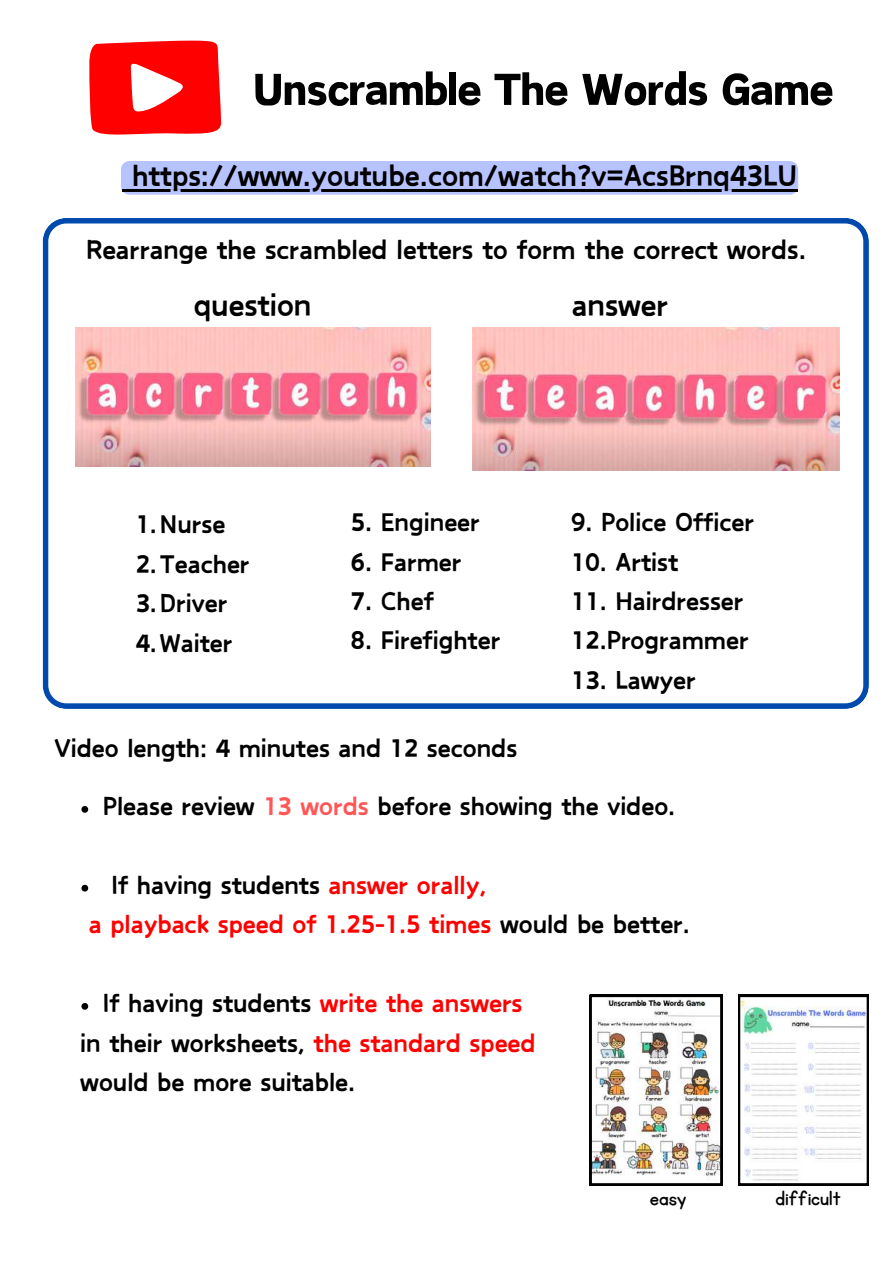
<style>
.page{position:relative;width:894px;height:1264px;background:#fff}
.page>*{position:absolute;margin:0;border:0;box-sizing:border-box;transform-origin:0 0}
.t1{font:52.5px "Canva Sweet Heart JP";color:#000}
.t2{font:34.5px "Canva Funny Black JP";color:#000}
.t3{font:33px "Canva Funny Black JP";color:#000}
.t4{font:30px "Canva Funny Black JP";color:#000}
.t5{font:28.5px/39.3px "Canva Funny Black JP";color:#000}
.t6{font:28.5px/39.3px "Canva Funny Black JP";color:#f00}
.t7{font:24px "KG Primary Penmanship";color:#000}
.s1{color:#ff5757}
.s2{color:#000}
.s3{color:#f00}
</style>
<div class="page">
<svg style="left:89px;top:41px;width:132px;height:94px"></svg>
<svg style="left:43px;top:218px;width:825px;height:490px"></svg>
<svg style="left:81px;top:806px;width:7px;height:6px"></svg>
<svg style="left:81px;top:884px;width:7px;height:7px"></svg>
<svg style="left:81px;top:1003px;width:7px;height:6px"></svg>
<img style="left:589px;top:994px;width:133px;height:191px">
<svg style="left:738px;top:994px;width:130px;height:191px"></svg>
<div style="left:121px;top:161px;width:677px;height:34px;background:#b6c3ff"></div>
<hr style="left:132px;top:190px;width:664px;height:2px;background:#000">
<h1 class="t1" style="left:253px;top:65px;width:581px">Unscramble The Words Game</h1>
<p class="t3" style="left:132px;top:161px;width:666px">https://www.youtube.com/watch?v=AcsBrnq43LU</p>
<p class="t4" style="left:86px;top:236px;width:721px">Rearrange the scrambled letters to form the correct words.</p>
<p class="t2" style="left:194px;top:289px;width:119px">question</p>
<p class="t2" style="left:571px;top:289px;width:98px">answer</p>
<p class="t5" style="left:136px;top:506px;width:115px">1.Nurse<br>2.Teacher<br>3.Driver<br>4.Waiter</p>
<p class="t5" style="left:571px;top:504px;width:184px">9. Police Officer</p>
<p class="t5" style="left:351px;top:504px;width:130px">5. Engineer</p>
<p class="t5" style="left:351px;top:543px;width:112px">6. Farmer</p>
<p class="t5" style="left:351px;top:582px;width:84px">7. Chef</p>
<p class="t5" style="left:351px;top:622px;width:151px">8. Firefighter</p>
<p class="t5" style="left:571px;top:543px;width:108px">10. Artist</p>
<p class="t5" style="left:571px;top:582px;width:179px">11. Hairdresser<br>12.Programmer</p>
<p class="t5" style="left:571px;top:661px;width:126px">13. Lawyer</p>
<p class="t5" style="left:54px;top:729px;width:464px">Video length: 4 minutes and 12 seconds</p>
<p class="t5" style="left:103px;top:788px;width:574px">Please review <span class="s1">13 words</span> before showing the video.</p>
<p class="t6" style="left:89px;top:866px;width:602px;text-indent:23px"><span class="s2">If having students</span> answer orally,<br>a playback speed of 1.25-1.5 times <span class="s2">would be better.</span></p>
<p class="t5" style="left:80px;top:984px;width:456px;text-indent:23px">If having students <span class="s3">write the answers </span>in their worksheets, <span class="s3">the standard speed </span>would be more suitable.</p>
<p class="t7" style="left:649px;top:1186px;width:38px">easy</p>
<p class="t7" style="left:775px;top:1186px;width:67px">difficult</p>
</div>
